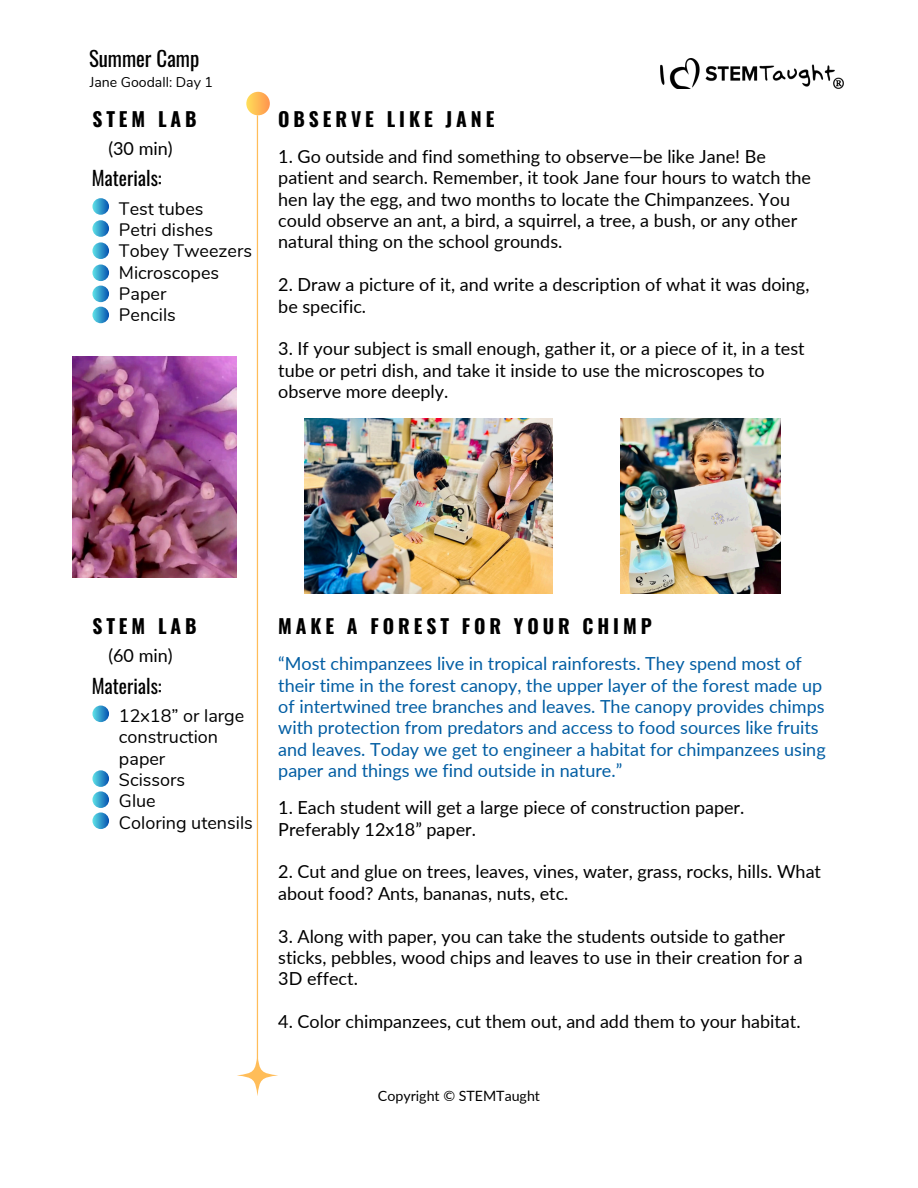
<style>
.page{position:relative;width:918px;height:1188px;background:#fff}
.page>*{position:absolute;margin:0;border:0;box-sizing:border-box;transform-origin:0 0}
.t1{font:20.85px "Oswald";color:#000}
.t2{font:700 19.5px "Oswald";letter-spacing:.2em;color:#000}
.t3{font:19.5px "Oswald";color:#000}
.t4{font:18px/21.3px "Lato";color:#000}
.t5{font:18px/21.3px "Lato";color:#015da3}
.t6{font:18px/21.3px "Nunito";color:#000}
.t7{font:14.25px "Lato";color:#000}
.t8{font:14.1px "Nunito";color:#000}
</style>
<div class="page">
<img style="left:660px;top:59px;width:184px;height:29px">
<svg style="left:237px;top:1055px;width:41px;height:41px"></svg>
<svg style="left:246px;top:92px;width:24px;height:23px"></svg>
<hr style="left:257px;top:115px;width:1px;height:954px;background:#ffbd59">
<svg style="left:92px;top:198px;width:17px;height:17px"></svg>
<svg style="left:92px;top:220px;width:17px;height:17px"></svg>
<svg style="left:92px;top:242px;width:17px;height:17px"></svg>
<svg style="left:92px;top:265px;width:17px;height:16px"></svg>
<svg style="left:92px;top:286px;width:17px;height:16px"></svg>
<svg style="left:92px;top:307px;width:17px;height:16px"></svg>
<svg style="left:92px;top:706px;width:17px;height:16px"></svg>
<svg style="left:92px;top:770px;width:17px;height:17px"></svg>
<svg style="left:92px;top:791px;width:17px;height:17px"></svg>
<svg style="left:92px;top:812px;width:17px;height:17px"></svg>
<img style="left:72px;top:357px;width:165px;height:220px">
<img style="left:621px;top:418px;width:160px;height:176px">
<img style="left:305px;top:418px;width:247px;height:176px">
<h1 class="t1" style="left:89px;top:42px;width:112px">Summer Camp</h1>
<h3 class="t8" style="left:90px;top:72px;width:125px">Jane Goodall: Day 1</h3>
<p class="t2" style="left:92px;top:104px;width:106px">STEM LAB</p>
<h3 class="t2" style="left:278px;top:104px;width:218px">OBSERVE LIKE JANE</h3>
<h1 class="t4" style="left:108px;top:137px;width:66px">(30 min)</h1>
<h3 class="t4" style="left:278px;top:145px;width:534px">1. Go outside and find something to observe—be like Jane! Be patient and search. Remember, it took Jane four hours to watch the hen lay the egg, and two months to locate the Chimpanzees. You could observe an ant, a bird, a squirrel, a tree, a bush, or any other natural thing on the school grounds.</h3>
<h1 class="t4" style="left:278px;top:274px;width:533px">2. Draw a picture of it, and write a description of what it was doing, be specific.</h1>
<h3 class="t4" style="left:278px;top:338px;width:528px">3. If your subject is small enough, gather it, or a piece of it, in a test tube or petri dish, and take it inside to use the microscopes to observe more deeply.</h3>
<h2 class="t3" style="left:92px;top:163px;width:72px">Materials:</h2>
<h3 class="t6" style="left:119px;top:198px;width:135px">Test tubes<br>Petri dishes<br>Tobey Tweezers<br>Microscopes<br>Paper<br>Pencils</h3>
<h3 class="t2" style="left:92px;top:611px;width:106px">STEM LAB</h3>
<h3 class="t4" style="left:108px;top:645px;width:66px">(60 min)</h3>
<h3 class="t3" style="left:92px;top:671px;width:72px">Materials:</h3>
<h3 class="t6" style="left:119px;top:705px;width:135px">12x18” or large construction paper<br>Scissors<br>Glue<br>Coloring utensils</h3>
<h3 class="t2" style="left:278px;top:611px;width:375px">MAKE A FOREST FOR YOUR CHIMP</h3>
<h3 class="t5" style="left:278px;top:653px;width:549px">“Most chimpanzees live in tropical rainforests. They spend most of their time in the forest canopy, the upper layer of the forest made up of intertwined tree branches and leaves. The canopy provides chimps with protection from predators and access to food sources like fruits and leaves. Today we get to engineer a habitat for chimpanzees using paper and things we find outside in nature.”</h3>
<h3 class="t4" style="left:278px;top:797px;width:468px">1. Each student will get a large piece of construction paper.<br>Preferably 12x18” paper.</h3>
<p class="t4" style="left:278px;top:861px;width:544px">2. Cut and glue on trees, leaves, vines, water, grass, rocks, hills. What about food? Ants, bananas, nuts, etc.</p>
<p class="t4" style="left:278px;top:925px;width:526px">3. Along with paper, you can take the students outside to gather sticks, pebbles, wood chips and leaves to use in their creation for a<br>3D effect.</p>
<h1 class="t4" style="left:278px;top:1010px;width:524px">4. Color chimpanzees, cut them out, and add them to your habitat.</h1>
<h2 class="t7" style="left:378px;top:1087px;width:164px">Copyright © STEMTaught</h2>
</div>
